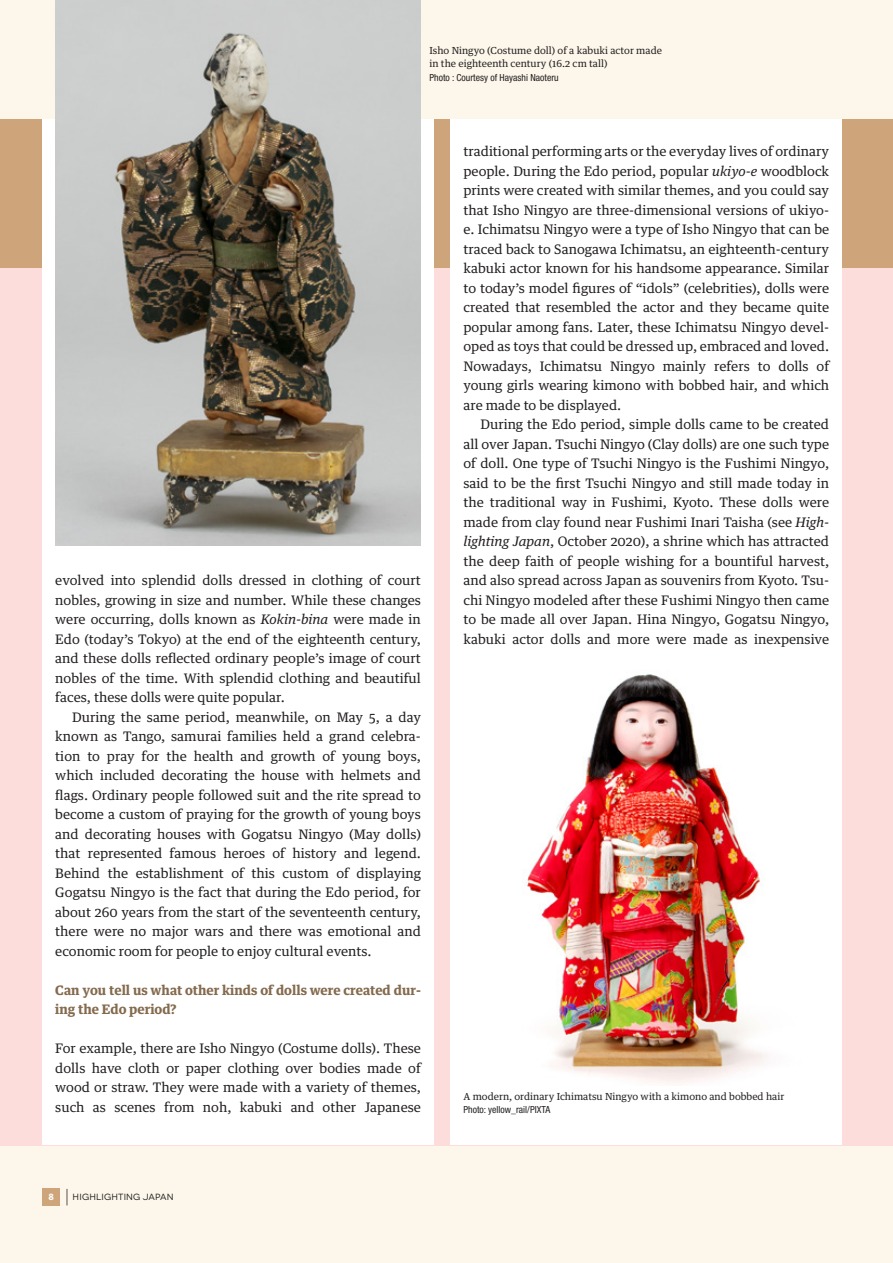
<style>
.page{position:relative;width:893px;height:1263px;background:#fdf7eb}
.page>*{position:absolute;margin:0;border:0;box-sizing:border-box;transform-origin:0 0}
.t1{font:300 19.5px "Novecentowide";color:#231f20}
.t2{font:13.2px/19.5px "Guardian Text Egyp";color:#231f20;text-align:justify}
.t3{font:700 13.2px/19.5px "Guardian Text Egyp";color:#846a4e}
.t4{font:9.75px/13.5px "Guardian Text Egyp";color:#231f20}
.t5{font:condensed 9.75px "Helvetica Neue LT Pro";color:#231f20}
.t6{font:9px "Novecentowide";letter-spacing:.02em;color:#231f20}
.t7{font:700 9px "Novecentowide";color:#fff}
.s1{font-style:italic}
</style>
<div class="page">
<div style="left:0;top:202px;width:893px;height:943px;background:#fcdbdb"></div>
<div style="left:0;top:119px;width:893px;height:149px;background:#cea57a"></div>
<div style="left:43px;top:119px;width:391px;height:1026px;background:#fff"></div>
<div style="left:451px;top:119px;width:391px;height:1026px;background:#fff"></div>
<div style="left:43px;top:1188px;width:17px;height:18px;background:#cea57a"></div>
<img style="left:55px;top:0;width:366px;height:546px">
<img style="left:526px;top:674px;width:242px;height:410px">
<p class="t4" style="left:429px;top:43px;width:234px">Isho Ningyo (Costume doll) of a kabuki actor made in the eighteenth century (16.2 cm tall)</p>
<p class="t5" style="left:429px;top:72px;width:131px">Photo : Courtesy of Hayashi Naoteru</p>
<p class="t2" style="left:55px;top:569px;width:367px">evolved into splendid dolls dressed in clothing of court nobles, growing in size and number. While these changes were occurring, dolls known as <span class="s1">Kokin-bina</span> were made in Edo (today’s Tokyo) at the end of the eighteenth century, and these dolls reflected ordinary people’s image of court nobles of the time. With splendid clothing and beautiful faces, these dolls were quite popular.</p>
<p class="t2" style="left:55px;top:706px;width:367px;text-indent:17px">During the same period, meanwhile, on May 5, a day known as Tango, samurai families held a grand celebra&shy;tion to pray for the health and growth of young boys, which included decorating the house with helmets and flags. Ordinary people followed suit and the rite spread to become a custom of praying for the growth of young boys and decorating houses with Gogatsu Ningyo (May dolls) that represented famous heroes of history and legend.<br>Behind the establishment of this custom of displaying Gogatsu Ningyo is the fact that during the Edo period, for about 260 years from the start of the seventeenth century, there were no major wars and there was emotional and economic room for people to enjoy cultural events.</p>
<p class="t3" style="left:55px;top:979px;width:367px">Can you tell us what other kinds of dolls were created dur&shy;ing the Edo period?</p>
<p class="t2" style="left:55px;top:1037px;width:367px">For example, there are Isho Ningyo (Costume dolls). These dolls have cloth or paper clothing over bodies made of wood or straw. They were made with a variety of themes, such as scenes from noh, kabuki and other Japanese</p>
<h1 class="t1" style="left:65px;top:1186px;width:6px">|</h1>
<p class="t7" style="left:49px;top:1191px;width:7px">8</p>
<p class="t6" style="left:73px;top:1192px;width:103px">HIGHLIGHTING JAPAN</p>
<p class="t2" style="left:463px;top:140px;width:367px">traditional performing arts or the everyday lives of ordinary people. During the Edo period, popular <span class="s1">ukiyo-e</span> woodblock prints were created with similar themes, and you could say that Isho Ningyo are three-dimensional versions of ukiyo&shy;e. Ichimatsu Ningyo were a type of Isho Ningyo that can be traced back to Sanogawa Ichimatsu, an eighteenth-century kabuki actor known for his handsome appearance. Similar to today’s model figures of “idols” (celebrities), dolls were created that resembled the actor and they became quite popular among fans. Later, these Ichimatsu Ningyo devel&shy;oped as toys that could be dressed up, embraced and loved.<br>Nowadays, Ichimatsu Ningyo mainly refers to dolls of young girls wearing kimono with bobbed hair, and which are made to be displayed.</p>
<p class="t2" style="left:463px;top:413px;width:367px;text-indent:17px">During the Edo period, simple dolls came to be created all over Japan. Tsuchi Ningyo (Clay dolls) are one such type of doll. One type of Tsuchi Ningyo is the Fushimi Ningyo, said to be the first Tsuchi Ningyo and still made today in the traditional way in Fushimi, Kyoto. These dolls were made from clay found near Fushimi Inari Taisha (see <span class="s1">High&shy;lighting Japan</span>, October 2020), a shrine which has attracted the deep faith of people wishing for a bountiful harvest, and also spread across Japan as souvenirs from Kyoto. Tsu&shy;chi Ningyo modeled after these Fushimi Ningyo then came to be made all over Japan. Hina Ningyo, Gogatsu Ningyo, kabuki actor dolls and more were made as inexpensive</p>
<p class="t4" style="left:463px;top:1088px;width:322px">A modern, ordinary Ichimatsu Ningyo with a kimono and bobbed hair</p>
<p class="t5" style="left:463px;top:1104px;width:88px">Photo: yellow_rail/PIXTA</p>
</div>
